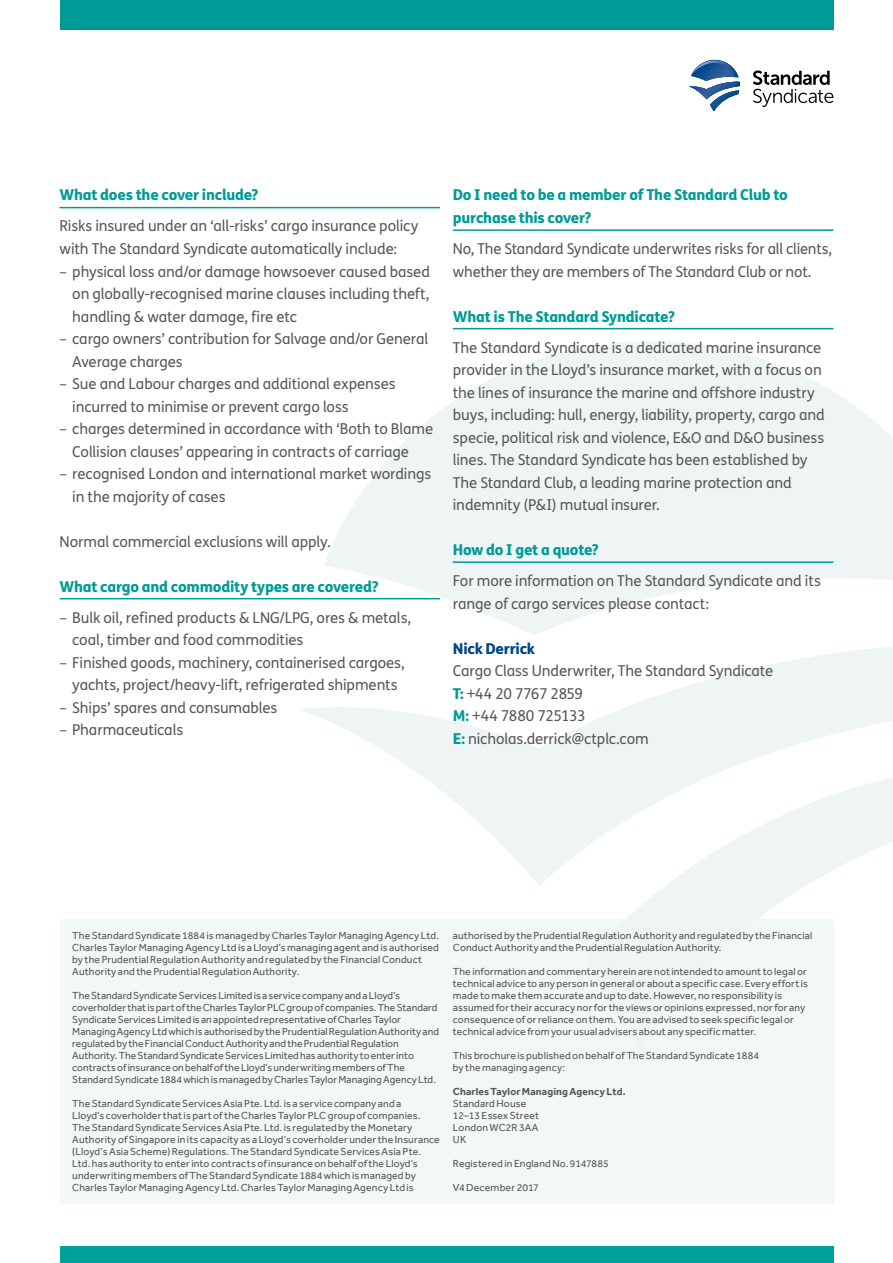
<style>
.page{position:relative;width:893px;height:1263px;background:#fff}
.page>*{position:absolute;margin:0;border:0;box-sizing:border-box;transform-origin:0 0}
.t1{font:15px/22.5px "FS Me";letter-spacing:-.01em;color:#575756}
.t2{font:800 15px/22.5px "FS Me";letter-spacing:-.02em;color:#009b97}
.t3{font:800 15px "FS Me";letter-spacing:-.02em;color:#004587}
.t4{font:10.5px/12px "Effra";letter-spacing:.01em;color:#575756}
.t5{font:700 10.5px "Effra";letter-spacing:.01em;color:#575756}
.s1{font-weight:800;color:#009b97}
</style>
<div class="page">
<svg style="left:324px;top:341px;width:569px;height:294px;fill:#eff5f5"></svg>
<svg style="left:626px;top:886px;width:208px;height:167px;fill:#eff5f5"></svg>
<svg style="left:300px;top:647px;width:593px;height:239px"></svg>
<div style="left:60px;top:919px;width:773px;height:284px;background:#eff5f5"></div>
<div style="left:60px;top:0;width:773px;height:30px;background:#009b97"></div>
<div style="left:60px;top:1246px;width:773px;height:17px;background:#00a19a"></div>
<svg style="left:753px;top:70px;width:80px;height:37px"></svg>
<svg style="left:689px;top:60px;width:51px;height:52px"></svg>
<hr style="left:60px;top:207px;width:380px;height:1px;background:#009b97">
<hr style="left:60px;top:598px;width:380px;height:1px;background:#009b97">
<hr style="left:453px;top:229px;width:380px;height:2px;background:#009b97">
<hr style="left:453px;top:328px;width:380px;height:1px;background:#009b97">
<hr style="left:453px;top:561px;width:380px;height:2px;background:#009b97">
<h1 class="t2" style="left:60px;top:183px;width:201px">What does the cover include?</h1>
<h1 class="t1" style="left:60px;top:215px;width:360px">Risks insured under an ‘all-risks’ cargo insurance policy with The Standard Syndicate automatically include:</h1>
<h1 class="t1" style="left:72px;top:260px;width:359px;text-align:justify;text-indent:-13px">– physical loss and/or damage howsoever caused based on globally-recognised marine clauses including theft, handling &amp; water damage, fire etc</h1>
<h1 class="t1" style="left:72px;top:327px;width:357px;text-indent:-13px">– cargo owners’ contribution for Salvage and/or General<br>Average charges</h1>
<h1 class="t1" style="left:72px;top:372px;width:325px;text-indent:-13px">– Sue and Labour charges and additional expenses incurred to minimise or prevent cargo loss</h1>
<h1 class="t1" style="left:72px;top:417px;width:363px;text-indent:-13px">– charges determined in accordance with ‘Both to Blame<br>Collision clauses’ appearing in contracts of carriage</h1>
<h1 class="t1" style="left:72px;top:462px;width:361px;text-indent:-13px">– recognised London and international market wordings in the majority of cases</h1>
<h1 class="t1" style="left:60px;top:530px;width:273px">Normal commercial exclusions will apply.</h1>
<h1 class="t2" style="left:60px;top:574px;width:321px">What cargo and commodity types are covered?</h1>
<h1 class="t1" style="left:72px;top:606px;width:340px;text-indent:-13px">– Bulk oil, refined products &amp; LNG/LPG, ores &amp; metals, coal, timber and food commodities</h1>
<h1 class="t1" style="left:60px;top:651px;width:347px;text-align:center">– Finished goods, machinery, containerised cargoes, yachts, project/heavy-lift, refrigerated shipments</h1>
<h1 class="t1" style="left:60px;top:696px;width:219px">– Ships’ spares and consumables</h1>
<h1 class="t1" style="left:60px;top:718px;width:125px">– Pharmaceuticals</h1>
<h1 class="t2" style="left:453px;top:183px;width:336px">Do I need to be a member of The Standard Club to purchase this cover?</h1>
<h1 class="t1" style="left:453px;top:237px;width:381px">No, The Standard Syndicate underwrites risks for all clients, whether they are members of The Standard Club or not.</h1>
<h1 class="t2" style="left:453px;top:304px;width:224px">What is The Standard Syndicate?</h1>
<p class="t1" style="left:453px;top:336px;width:373px">The Standard Syndicate is a dedicated marine insurance provider in the Lloyd’s insurance market, with a focus on the lines of insurance the marine and offshore industry buys, including: hull, energy, liability, property, cargo and specie, political risk and violence, E&amp;O and D&amp;O business lines. The Standard Syndicate has been established by The Standard Club, a leading marine protection and indemnity (P&amp;I) mutual insurer.</p>
<h1 class="t2" style="left:453px;top:538px;width:148px">How do I get a quote?</h1>
<h1 class="t1" style="left:453px;top:569px;width:370px">For more information on The Standard Syndicate and its range of cargo services please contact:</h1>
<h1 class="t3" style="left:453px;top:636px;width:84px">Nick Derrick</h1>
<h1 class="t1" style="left:453px;top:659px;width:322px">Cargo Class Underwriter, The Standard Syndicate<br><span class="s1">T:</span> +44 20 7767 2859<br><span class="s1">M:</span> +44 7880 725133<br><span class="s1">E:</span> nicholas.derrick@ctplc.com</h1>
<p class="t4" style="left:72px;top:929px;width:368px">The Standard Syndicate 1884 is managed by Charles Taylor Managing Agency Ltd.<br>Charles Taylor Managing Agency Ltd is a Lloyd’s managing agent and is authorised by the Prudential Regulation Authority and regulated by the Financial Conduct Authority and the Prudential Regulation Authority.</p>
<p class="t4" style="left:72px;top:989px;width:368px">The Standard Syndicate Services Limited is a service company and a Lloyd’s coverholder that is part of the Charles Taylor PLC group of companies. The Standard Syndicate Services Limited is an appointed representative of Charles Taylor Managing Agency Ltd which is authorised by the Prudential Regulation Authority and regulated by the Financial Conduct Authority and the Prudential Regulation Authority. The Standard Syndicate Services Limited has authority to enter into contracts of insurance on behalf of the Lloyd’s underwriting members of The Standard Syndicate 1884 which is managed by Charles Taylor Managing Agency Ltd.</p>
<p class="t4" style="left:72px;top:1097px;width:369px">The Standard Syndicate Services Asia Pte. Ltd. is a service company and a<br>Lloyd’s coverholder that is part of the Charles Taylor PLC group of companies.<br>The Standard Syndicate Services Asia Pte. Ltd. is regulated by the Monetary Authority of Singapore in its capacity as a Lloyd’s coverholder under the Insurance (Lloyd’s Asia Scheme) Regulations. The Standard Syndicate Services Asia Pte.<br>Ltd. has authority to enter into contracts of insurance on behalf of the Lloyd’s underwriting members of The Standard Syndicate 1884 which is managed by Charles Taylor Managing Agency Ltd. Charles Taylor Managing Agency Ltd is</p>
<p class="t4" style="left:453px;top:929px;width:361px">authorised by the Prudential Regulation Authority and regulated by the Financial<br>Conduct Authority and the Prudential Regulation Authority.</p>
<p class="t4" style="left:453px;top:965px;width:357px">The information and commentary herein are not intended to amount to legal or technical advice to any person in general or about a specific case. Every effort is made to make them accurate and up to date. However, no responsibility is assumed for their accuracy nor for the views or opinions expressed, nor for any consequence of or reliance on them. You are advised to seek specific legal or technical advice from your usual advisers about any specific matter.</p>
<p class="t4" style="left:453px;top:1049px;width:308px">This brochure is published on behalf of The Standard Syndicate 1884 by the managing agency:</p>
<p class="t5" style="left:453px;top:1085px;width:174px">Charles Taylor Managing Agency Ltd.</p>
<p class="t4" style="left:453px;top:1097px;width:88px">Standard House<br>12–13 Essex Street<br>London WC2R 3AA<br>UK</p>
<p class="t4" style="left:453px;top:1157px;width:158px">Registered in England No. 9147885</p>
<p class="t4" style="left:453px;top:1181px;width:88px">V4 December 2017</p>
</div>
